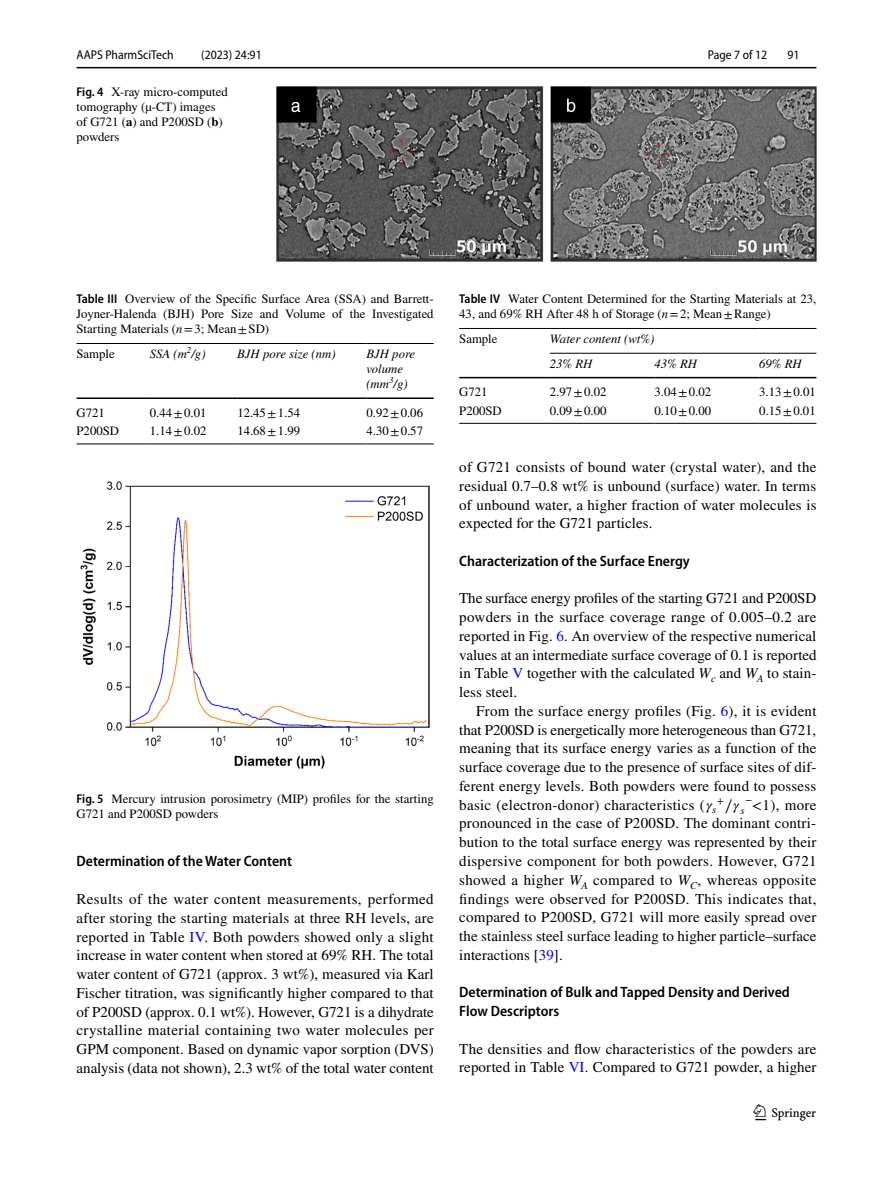
<style>
.page{position:relative;width:893px;height:1187px;background:#fff}
.page>*{position:absolute;margin:0;border:0;box-sizing:border-box;transform-origin:0 0}
.t1{font:22.5px "Springnew Regular 3";color:#000}
.t2{font:15px/18.8px "STIX";letter-spacing:.005em;color:#000;text-align:justify}
.t3{font:600 semi-condensed 15px/18.8px "Myriad Pro";color:#000}
.t4{font:12.75px/15px "STIX";color:#000}
.t5{font:italic 12.75px/15px "STIX";color:#000}
.t6{font:semi-condensed 12.75px "Myriad Pro";color:#000}
.t7{font:10.5px "STIX Math Regular 4";color:#000}
.s1{font-family:"Myriad Pro";font-weight:600;font-stretch:semi-condensed}
.s2{font-weight:700}
.s3{font-style:italic}
.s4{color:#00f}
.s5{font-family:"STIX Math Italic 6"}
.s6{font-size:15px}
.s7{font-family:"STIX Math Italic 6";font-size:15px}
.s8{font-family:"STIX General Italic 12"}
</style>
<div class="page">
<hr style="left:77px;top:67px;width:739px;height:1px;background:#000">
<img style="left:276px;top:87px;width:540px;height:175px">
<hr style="left:77px;top:343px;width:73px;height:1px;background:#000">
<hr style="left:77px;top:397px;width:73px;height:2px;background:#000">
<hr style="left:150px;top:343px;width:87px;height:1px;background:#000">
<hr style="left:150px;top:397px;width:87px;height:2px;background:#000">
<hr style="left:237px;top:343px;width:129px;height:1px;background:#000">
<hr style="left:237px;top:397px;width:129px;height:2px;background:#000">
<hr style="left:366px;top:343px;width:68px;height:1px;background:#000">
<hr style="left:366px;top:397px;width:68px;height:2px;background:#000">
<hr style="left:77px;top:443px;width:73px;height:1px;background:#000">
<hr style="left:150px;top:443px;width:87px;height:1px;background:#000">
<hr style="left:237px;top:443px;width:129px;height:1px;background:#000">
<hr style="left:366px;top:443px;width:68px;height:1px;background:#000">
<img style="left:81px;top:481px;width:348px;height:287px">
<hr style="left:459px;top:328px;width:91px;height:1px;background:#000">
<hr style="left:459px;top:377px;width:91px;height:1px;background:#000">
<hr style="left:550px;top:328px;width:104px;height:1px;background:#000">
<hr style="left:654px;top:328px;width:105px;height:1px;background:#000">
<hr style="left:759px;top:328px;width:57px;height:1px;background:#000">
<hr style="left:550px;top:377px;width:104px;height:1px;background:#000">
<hr style="left:654px;top:377px;width:105px;height:1px;background:#000">
<hr style="left:759px;top:377px;width:57px;height:1px;background:#000">
<hr style="left:459px;top:423px;width:91px;height:1px;background:#000">
<hr style="left:550px;top:423px;width:104px;height:1px;background:#000">
<hr style="left:654px;top:423px;width:105px;height:1px;background:#000">
<hr style="left:759px;top:423px;width:57px;height:1px;background:#000">
<hr style="left:550px;top:353px;width:266px;height:1px;background:#000">
<p class="t6" style="left:77px;top:48px;width:99px">AAPS PharmSciTech</p>
<p class="t6" style="left:201px;top:48px;width:62px">(2023) 24:91</p>
<p class="t4" style="left:77px;top:85px;width:153px"><span class="s1">Fig. 4</span> X-ray micro-computed tomography (µ-CT) images of G721 (<span class="s2">a</span>) and P200SD (<span class="s2">b</span>) powders</p>
<p class="t6" style="left:708px;top:48px;width:61px">Page 7 of 12</p>
<p class="t6" style="left:787px;top:48px;width:14px">91</p>
<p class="t4" style="left:77px;top:292px;width:359px;text-align:justify"><span class="s1">Table III</span> Overview of the Specific Surface Area (SSA) and Barrett-Joyner-Halenda (BJH) Pore Size and Volume of the Investigated Starting Materials (<span class="s3">n</span>=3; Mean±SD)</p>
<p class="t4" style="left:77px;top:347px;width:40px">Sample</p>
<p class="t5" style="left:150px;top:346px;width:57px">SSA (m<sup>2</sup>/g)</p>
<p class="t5" style="left:237px;top:346px;width:100px">BJH pore size (nm)</p>
<p class="t5" style="left:366px;top:346px;width:50px">BJH pore volume (mm<sup>3</sup>/g)</p>
<p class="t4" style="left:77px;top:405px;width:30px">G721</p>
<p class="t4" style="left:150px;top:405px;width:58px">0.44±0.01</p>
<p class="t4" style="left:237px;top:405px;width:64px">12.45±1.54</p>
<p class="t4" style="left:366px;top:405px;width:58px">0.92±0.06</p>
<p class="t4" style="left:77px;top:424px;width:44px">P200SD</p>
<p class="t4" style="left:150px;top:424px;width:58px">1.14±0.02</p>
<p class="t4" style="left:237px;top:424px;width:64px">14.68±1.99</p>
<p class="t4" style="left:366px;top:424px;width:58px">4.30±0.57</p>
<p class="t4" style="left:77px;top:792px;width:359px"><span class="s1">Fig. 5</span> Mercury intrusion porosimetry (MIP) profiles for the starting<br>G721 and P200SD powders</p>
<p class="t3" style="left:77px;top:852px;width:217px">Determination of the Water Content</p>
<p class="t2" style="left:77px;top:890px;width:359px">Results of the water content measurements, performed after storing the starting materials at three RH levels, are reported in Table <span class="s4">IV</span>. Both powders showed only a slight increase in water content when stored at 69% RH. The total water content of G721 (approx. 3 wt%), measured via Karl Fischer titration, was significantly higher compared to that of P200SD (approx. 0.1 wt%). However, G721 is a dihydrate crystalline material containing two water molecules per GPM component. Based on dynamic vapor sorption (DVS) analysis (data not shown), 2.3 wt% of the total water content</p>
<p class="t4" style="left:459px;top:292px;width:359px"><span class="s1">Table IV</span> Water Content Determined for the Starting Materials at 23,<br>43, and 69% RH After 48 h of Storage (<span class="s3">n</span>=2; Mean±Range)</p>
<p class="t4" style="left:459px;top:332px;width:40px">Sample</p>
<p class="t5" style="left:550px;top:326px;width:106px;line-height:24.5px">Water content (wt%)<br>23% RH</p>
<p class="t5" style="left:654px;top:356px;width:44px">43% RH</p>
<p class="t5" style="left:759px;top:356px;width:44px">69% RH</p>
<p class="t4" style="left:459px;top:385px;width:30px">G721</p>
<p class="t4" style="left:550px;top:385px;width:58px">2.97±0.02</p>
<p class="t4" style="left:655px;top:385px;width:58px">3.04±0.02</p>
<p class="t4" style="left:759px;top:385px;width:58px">3.13±0.01</p>
<p class="t4" style="left:459px;top:404px;width:44px">P200SD</p>
<p class="t4" style="left:550px;top:404px;width:58px">0.09±0.00</p>
<p class="t4" style="left:654px;top:404px;width:58px">0.10±0.00</p>
<p class="t4" style="left:759px;top:404px;width:58px">0.15±0.01</p>
<p class="t2" style="left:459px;top:458px;width:359px">of G721 consists of bound water (crystal water), and the residual 0.7–0.8 wt% is unbound (surface) water. In terms of unbound water, a higher fraction of water molecules is expected for the G721 particles.</p>
<p class="t3" style="left:459px;top:551px;width:232px">Characterization of the Surface Energy</p>
<p class="t2" style="left:459px;top:590px;width:359px">The surface energy profiles of the starting G721 and P200SD powders in the surface coverage range of 0.005–0.2 are reported in Fig. <span class="s4">6</span>. An overview of the respective numerical values at an intermediate surface coverage of 0.1 is reported in Table <span class="s4">V</span> together with the calculated <span class="s3">W</span><sub>c</sub> and <span class="s3">W</span><sub>A</sub> to stain&shy;less steel.</p>
<p class="t2" style="left:459px;top:702px;width:359px;text-indent:17px">From the surface energy profiles (Fig. <span class="s4">6</span>), it is evident that P200SD is energetically more heterogeneous than G721, meaning that its surface energy varies as a function of the surface coverage due to the presence of surface sites of dif&shy;ferent energy levels. Both powders were found to possess basic (electron-donor) characteristics (<span class="s5">𝛾</span><sub>s</sub></p>
<p class="t7" style="left:717px;top:797px;width:29px">+<span class="s6">∕</span><span class="s7">𝛾</span><span class="s8">s</span></p>
<p class="t2" style="left:459px;top:796px;width:359px;text-indent:293px">&lt;1), more pronounced in the case of P200SD. The dominant contri&shy;bution to the total surface energy was represented by their dispersive component for both powders. However, G721 showed a higher <span class="s3">W</span><sub>A</sub> compared to <span class="s3">W</span><sub>C</sub>, whereas opposite findings were observed for P200SD. This indicates that, compared to P200SD, G721 will more easily spread over the stainless steel surface leading to higher particle–surface interactions [<span class="s4">39</span>].</p>
<p class="t3" style="left:459px;top:983px;width:332px">Determination of Bulk and Tapped Density and Derived<br>Flow Descriptors</p>
<p class="t2" style="left:459px;top:1040px;width:359px">The densities and flow characteristics of the powders are reported in Table <span class="s4">VI</span>. Compared to G721 powder, a higher</p>
<h1 class="t1" style="left:755px;top:1104px;width:62px">1 3</h1>
</div>
